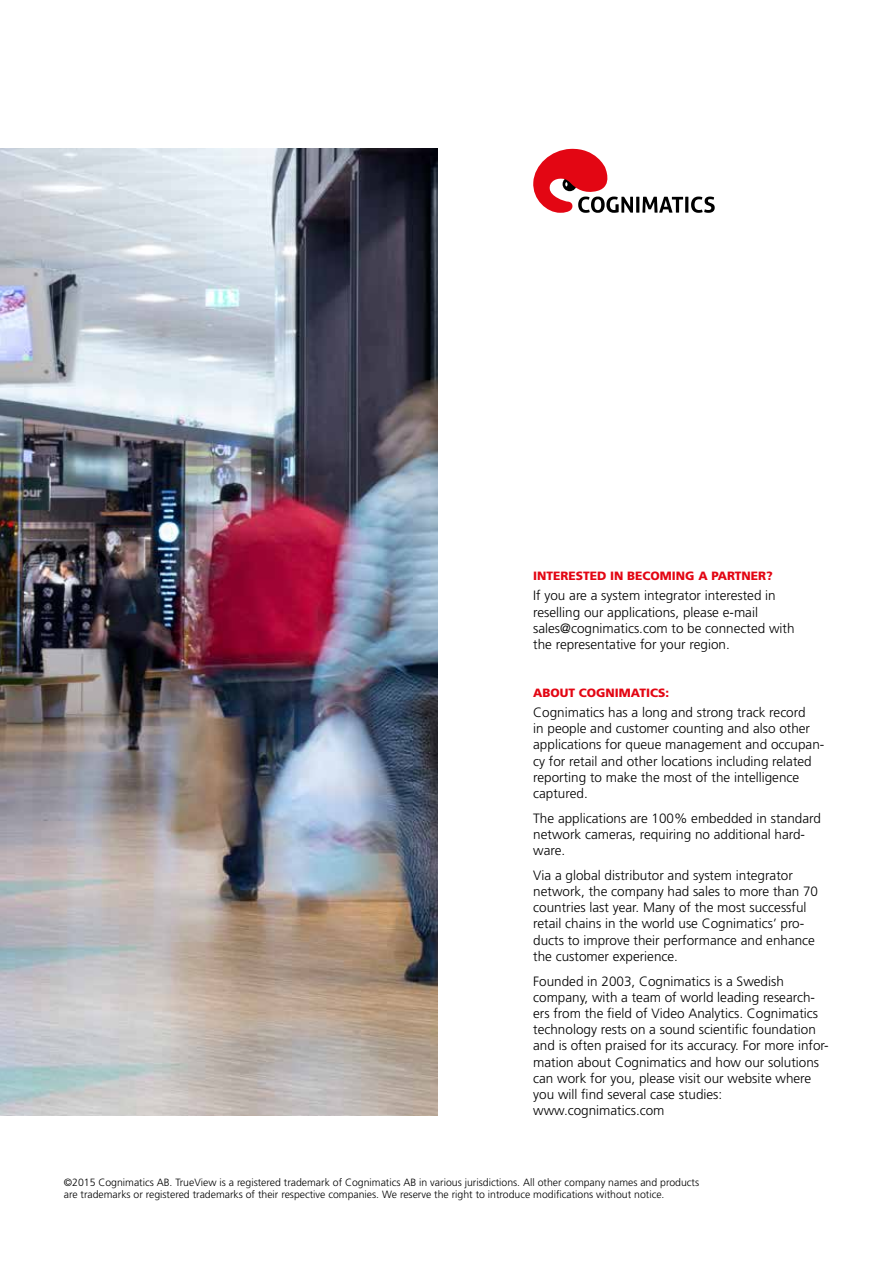
<style>
.page{position:relative;width:893px;height:1263px;background:#fff}
.page>*{position:absolute;margin:0;border:0;box-sizing:border-box;transform-origin:0 0}
.t1{font:300 13.5px/16.2px "Frutiger LT Std";color:#000}
.t2{font:900 12px "Frutiger LT Std";color:#e30613}
.t3{font:300 10.5px/12.6px "Frutiger LT Std";color:#000}
</style>
<div class="page">
<svg style="left:533px;top:149px;width:182px;height:64px"></svg>
<img style="left:0;top:149px;width:438px;height:966px">
<p class="t2" style="left:533px;top:568px;width:241px">INTERESTED IN BECOMING A PARTNER?</p>
<p class="t1" style="left:533px;top:588px;width:263px">If you are a system integrator interested in reselling our applications, please e-mail sales@cognimatics.com to be connected with the representative for your region.</p>
<p class="t2" style="left:533px;top:685px;width:137px">ABOUT COGNIMATICS:</p>
<p class="t1" style="left:533px;top:704px;width:293px">Cognimatics has a long and strong track record<br>in people and customer counting and also other applications for queue management and occupan&shy;cy for retail and other locations including related reporting to make the most of the intelligence captured.</p>
<p class="t1" style="left:533px;top:810px;width:289px">The applications are 100% embedded in standard network cameras, requiring no additional hard&shy;ware.</p>
<p class="t1" style="left:533px;top:867px;width:286px">Via a global distributor and system integrator network, the company had sales to more than 70 countries last year. Many of the most successful retail chains in the world use Cognimatics’ pro&shy;ducts to improve their performance and enhance the customer experience.</p>
<p class="t1" style="left:533px;top:973px;width:297px">Founded in 2003, Cognimatics is a Swedish company, with a team of world leading research&shy;ers from the field of Video Analytics. Cognimatics technology rests on a sound scientific foundation and is often praised for its accuracy. For more infor&shy;mation about Cognimatics and how our solutions can work for you, please visit our website where you will find several case studies: www.cognimatics.com</p>
<p class="t3" style="left:64px;top:1176px;width:637px">©2015 Cognimatics AB. TrueView is a registered trademark of Cognimatics AB in various jurisdictions. All other company names and products are trademarks or registered trademarks of their respective companies. We reserve the right to introduce modifications without notice.</p>
</div>
